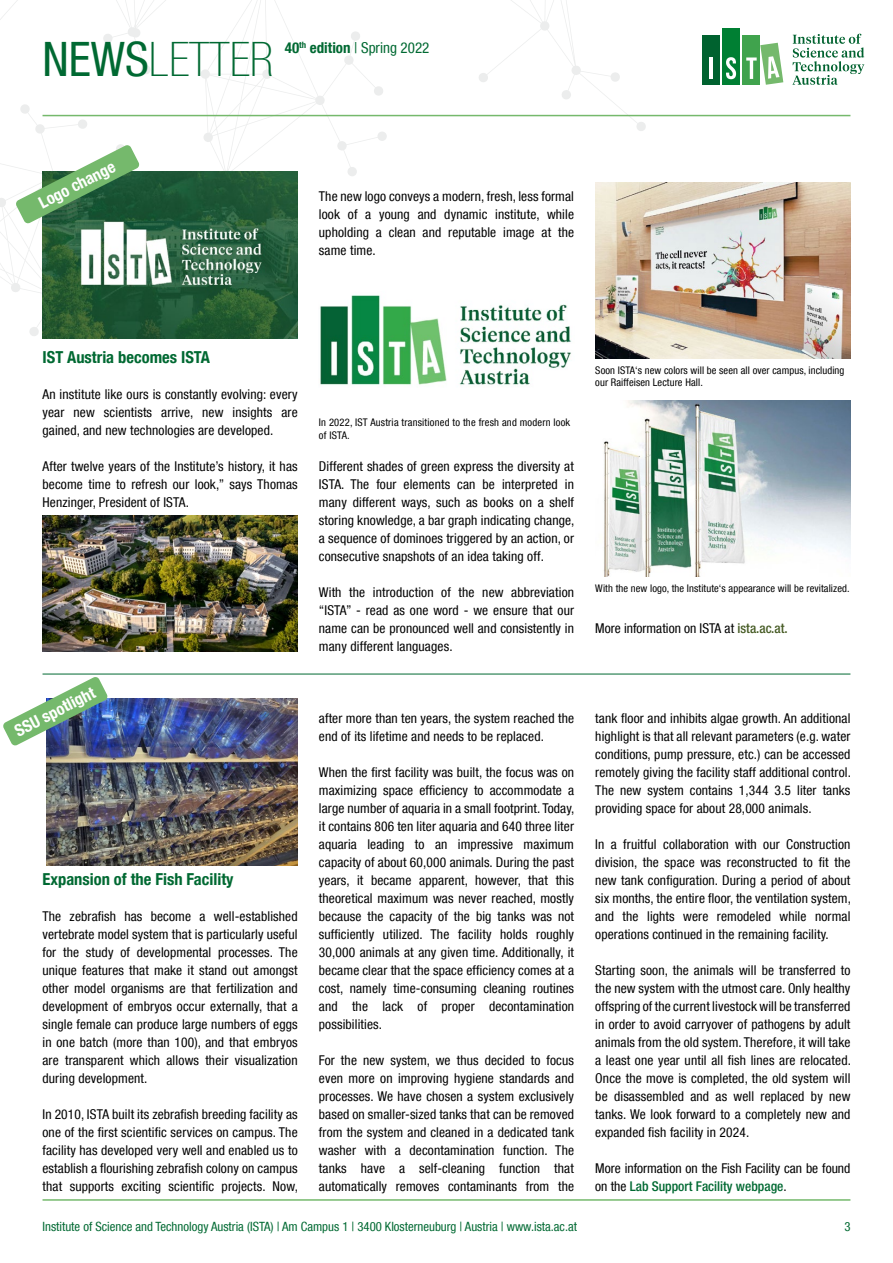
<style>
.page{position:relative;width:893px;height:1263px;background:#fff}
.page>*{position:absolute;margin:0;border:0;box-sizing:border-box;transform-origin:0 0}
.t1{font:100 condensed 47.4px "Helvetica Neue LT Com";color:#006932}
.t2{font:700 condensed 16.5px "Helvetica Neue LT Com";color:#006932}
.t3{font:700 condensed 16.5px "Helvetica Neue LT Com";color:#fff}
.t4{font:condensed 15px "Helvetica Neue LT Com";color:#006932}
.t5{font:condensed 13.5px/18px "Helvetica Neue LT Com";letter-spacing:.01em;color:#000;text-align:justify}
.t6{font:condensed 12.75px "Helvetica Neue LT Com";color:#006932}
.t7{font:condensed 10.5px/12.6px "Helvetica Neue LT Com";letter-spacing:.01em;color:#000}
.s1{font-weight:400}
.s2{font-weight:700}
.s3{font-weight:500;color:#465b24}
.s4{font-weight:500;color:#006932}
</style>
<div class="page">
<svg style="left:0;top:218px;width:276px;height:121px"></svg>
<svg style="left:0;top:0;width:835px;height:218px"></svg>
<hr style="left:43px;top:115px;width:807px;height:1px;background:#75b96c">
<hr style="left:43px;top:1199px;width:807px;height:2px;background:#75b96c">
<div style="left:702px;top:35px;width:17px;height:50px;background:#00622f"></div>
<hr style="left:709px;top:57px;width:3px;height:22px;background:#fff">
<div style="left:722px;top:28px;width:18px;height:57px;background:#007f33"></div>
<svg style="left:726px;top:57px;width:10px;height:22px"></svg>
<div style="left:743px;top:35px;width:17px;height:50px;background:#40a34d"></div>
<svg style="left:746px;top:43px;width:37px;height:42px"></svg>
<svg style="left:792px;top:34px;width:72px;height:51px"></svg>
<img style="left:43px;top:171px;width:255px;height:167px">
<img style="left:47px;top:698px;width:251px;height:167px">
<hr style="left:43px;top:674px;width:807px;height:1px;background:#006932">
<svg style="left:15px;top:145px;width:125px;height:79px"></svg>
<img style="left:3px;top:677px;width:105px;height:69px">
<img style="left:43px;top:516px;width:255px;height:136px">
<img style="left:320px;top:295px;width:252px;height:90px">
<img style="left:595px;top:183px;width:255px;height:175px">
<img style="left:604px;top:401px;width:246px;height:175px">
<h1 class="t1" style="left:43px;top:33px;width:233px"><span class="s1">NEWS</span>LETTER</h1>
<p class="t4" style="left:285px;top:39px;width:146px"><span class="s2">40</span><sup>th</sup> <span class="s2">edition</span> | Spring 2022</p>
<p class="t3" style="left:35px;top:195px;width:85px;rotate:-27deg">Logo change</p>
<p class="t5" style="left:319px;top:187px;width:257px">The new logo conveys a modern, fresh, less formal look of a young and dynamic institute, while upholding a clean and reputable image at the same time.</p>
<p class="t2" style="left:43px;top:347px;width:169px">IST Austria becomes ISTA</p>
<p class="t5" style="left:43px;top:385px;width:257px">An institute like ours is constantly evolving: every year new scientists arrive, new insights are gained, and new technologies are developed.</p>
<p class="t5" style="left:43px;top:457px;width:257px">After twelve years of the Institute’s history, it has become time to refresh our look,” says Thomas Henzinger, President of ISTA.</p>
<p class="t3" style="left:11px;top:722px;width:89px;rotate:-27deg">SSU spotlight</p>
<p class="t2" style="left:43px;top:869px;width:193px">Expansion of the Fish Facility</p>
<p class="t5" style="left:43px;top:907px;width:257px">The zebrafish has become a well-established vertebrate model system that is particularly useful for the study of developmental processes. The unique features that make it stand out amongst other model organisms are that fertilization and development of embryos occur externally, that a single female can produce large numbers of eggs in one batch (more than 100), and that embryos are transparent which allows their visualization during development.</p>
<p class="t5" style="left:43px;top:1105px;width:257px">In 2010, ISTA built its zebrafish breeding facility as one of the first scientific services on campus. The facility has developed very well and enabled us to establish a flourishing zebrafish colony on campus that supports exciting scientific projects. Now,</p>
<p class="t7" style="left:319px;top:416px;width:253px">In 2022, IST Austria transitioned to the fresh and modern look of ISTA.</p>
<p class="t5" style="left:319px;top:457px;width:257px">Different shades of green express the diversity at ISTA. The four elements can be interpreted in many different ways, such as books on a shelf storing knowledge, a bar graph indicating change, a sequence of dominoes triggered by an action, or consecutive snapshots of an idea taking off.</p>
<p class="t5" style="left:319px;top:583px;width:257px">With the introduction of the new abbreviation “ISTA” - read as one word - we ensure that our name can be pronounced well and consistently in many different languages.</p>
<p class="t5" style="left:319px;top:709px;width:257px">after more than ten years, the system reached the end of its lifetime and needs to be replaced.</p>
<p class="t5" style="left:319px;top:763px;width:257px">When the first facility was built, the focus was on maximizing space efficiency to accommodate a large number of aquaria in a small footprint. Today, it contains 806 ten liter aquaria and 640 three liter aquaria leading to an impressive maximum capacity of about 60,000 animals. During the past years, it became apparent, however, that this theoretical maximum was never reached, mostly because the capacity of the big tanks was not sufficiently utilized. The facility holds roughly 30,000 animals at any given time. Additionally, it became clear that the space efficiency comes at a cost, namely time-consuming cleaning routines and the lack of proper decontamination possibilities.</p>
<p class="t5" style="left:319px;top:1051px;width:257px">For the new system, we thus decided to focus even more on improving hygiene standards and processes. We have chosen a system exclusively based on smaller-sized tanks that can be removed from the system and cleaned in a dedicated tank washer with a decontamination function. The tanks have a self-cleaning function that automatically removes contaminants from the</p>
<p class="t6" style="left:43px;top:1219px;width:536px">Institute of Science and Technology Austria (ISTA) | Am Campus 1 | 3400 Klosterneuburg | Austria | www.ista.ac.at</p>
<p class="t7" style="left:595px;top:364px;width:251px">Soon ISTA‘s new colors will be seen all over campus, including our Raiffeisen Lecture Hall.</p>
<p class="t7" style="left:595px;top:581px;width:256px">With the new logo, the Institute‘s appearance will be revitalized.</p>
<p class="t5" style="left:595px;top:619px;width:194px">More information on ISTA at <span class="s3">ista.ac.at.</span></p>
<p class="t5" style="left:595px;top:709px;width:257px">tank floor and inhibits algae growth. An additional highlight is that all relevant parameters (e.g. water conditions, pump pressure, etc.) can be accessed remotely giving the facility staff additional control.<br>The new system contains 1,344 3.5 liter tanks providing space for about 28,000 animals.</p>
<p class="t5" style="left:595px;top:835px;width:257px">In a fruitful collaboration with our Construction division, the space was reconstructed to fit the new tank configuration. During a period of about six months, the entire floor, the ventilation system, and the lights were remodeled while normal operations continued in the remaining facility.</p>
<p class="t5" style="left:595px;top:961px;width:257px">Starting soon, the animals will be transferred to the new system with the utmost care. Only healthy offspring of the current livestock will be transferred in order to avoid carryover of pathogens by adult animals from the old system. Therefore, it will take a least one year until all fish lines are relocated.<br>Once the move is completed, the old system will be disassembled and as well replaced by new tanks. We look forward to a completely new and expanded fish facility in 2024.</p>
<p class="t5" style="left:595px;top:1159px;width:257px">More information on the Fish Facility can be found on the <span class="s4">Lab Support Facility webpage</span>.</p>
<p class="t6" style="left:844px;top:1219px;width:8px">3</p>
</div>
